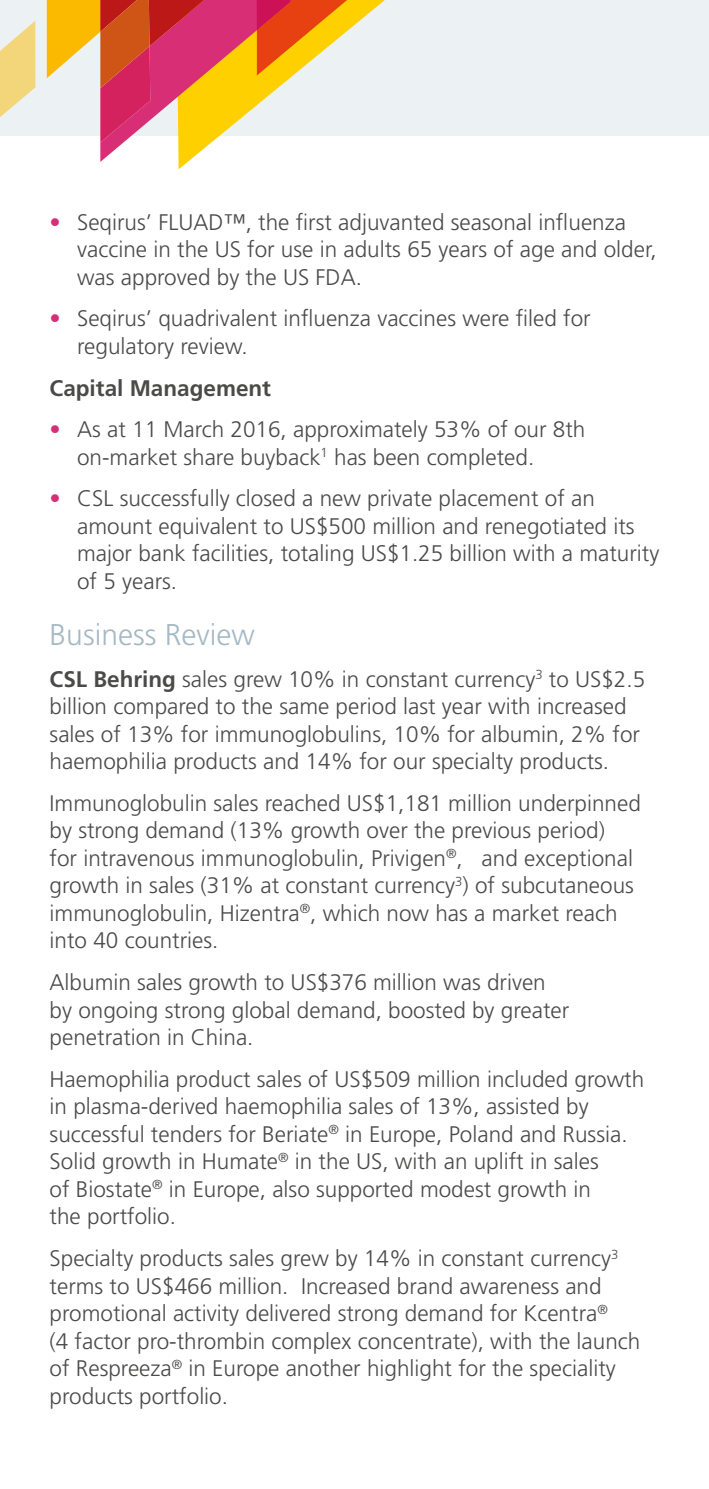
<style>
.page{position:relative;width:709px;height:1489px;background:#fff}
.page>*{position:absolute;margin:0;border:0;box-sizing:border-box;transform-origin:0 0}
.t1{font:300 30px "Frutiger LT Std";color:#a5b9c4}
.t2{font:300 22.5px/27.5px "Frutiger LT Std";color:#4a4a49}
.t3{font:700 22.5px "Frutiger LT Std";color:#4a4a49}
.s1{color:#d82e75}
.s2{font-weight:700}
</style>
<div class="page">
<div style="left:0;top:0;width:709px;height:136px;background:#ecf1f4"></div>
<svg style="left:0;top:21px;width:35px;height:96px"></svg>
<svg style="left:47px;top:0;width:338px;height:169px"></svg>
<p class="t2" style="left:77px;top:208px;width:581px;text-indent:-27px"><span class="s1">•</span> Seqirus’ FLUAD™, the first adjuvanted seasonal influenza vaccine in the US for use in adults 65 years of age and older, was approved by the US FDA.</p>
<p class="t2" style="left:77px;top:305px;width:515px;text-indent:-27px"><span class="s1">•</span> Seqirus’ quadrivalent influenza vaccines were filed for regulatory review.</p>
<p class="t3" style="left:50px;top:374px;width:223px">Capital Management</p>
<p class="t2" style="left:77px;top:416px;width:510px;text-indent:-27px"><span class="s1">•</span> As at 11 March 2016, approximately 53% of our 8th on-market share buyback<sup>1</sup> has been completed.</p>
<p class="t2" style="left:77px;top:485px;width:584px;text-indent:-27px"><span class="s1">•</span> CSL successfully closed a new private placement of an amount equivalent to US$500 million and renegotiated its major bank facilities, totaling US$1.25 billion with a maturity of 5 years.</p>
<h1 class="t1" style="left:50px;top:617px;width:207px">Business Review</h1>
<p class="t2" style="left:50px;top:665px;width:597px"><span class="s2">CSL Behring</span> sales grew 10% in constant currency<sup>3</sup> to US$2.5 billion compared to the same period last year with increased sales of 13% for immunoglobulins, 10% for albumin, 2% for haemophilia products and 14% for our specialty products.</p>
<p class="t2" style="left:50px;top:789px;width:593px">Immunoglobulin sales reached US$1,181 million underpinned by strong demand (13% growth over the previous period)<br>for intravenous immunoglobulin, Privigen<sup>®</sup>, and exceptional growth in sales (31% at constant currency<sup>3</sup>) of subcutaneous immunoglobulin, Hizentra<sup>®</sup>, which now has a market reach into 40 countries.</p>
<p class="t2" style="left:50px;top:968px;width:521px">Albumin sales growth to US$376 million was driven by ongoing strong global demand, boosted by greater penetration in China.</p>
<p class="t2" style="left:50px;top:1065px;width:596px">Haemophilia product sales of US$509 million included growth in plasma-derived haemophilia sales of 13%, assisted by successful tenders for Beriate<sup>®</sup> in Europe, Poland and Russia.<br>Solid growth in Humate<sup>®</sup> in the US, with an uplift in sales<br>of Biostate<sup>®</sup> in Europe, also supported modest growth in<br>the portfolio.</p>
<p class="t2" style="left:50px;top:1244px;width:592px">Specialty products sales grew by 14% in constant currency<sup>3 </sup>terms to US$466 million. Increased brand awareness and promotional activity delivered strong demand for Kcentra<sup>®<br></sup>(4 factor pro-thrombin complex concentrate), with the launch of Respreeza<sup>®</sup> in Europe another highlight for the speciality products portfolio.</p>
</div>
